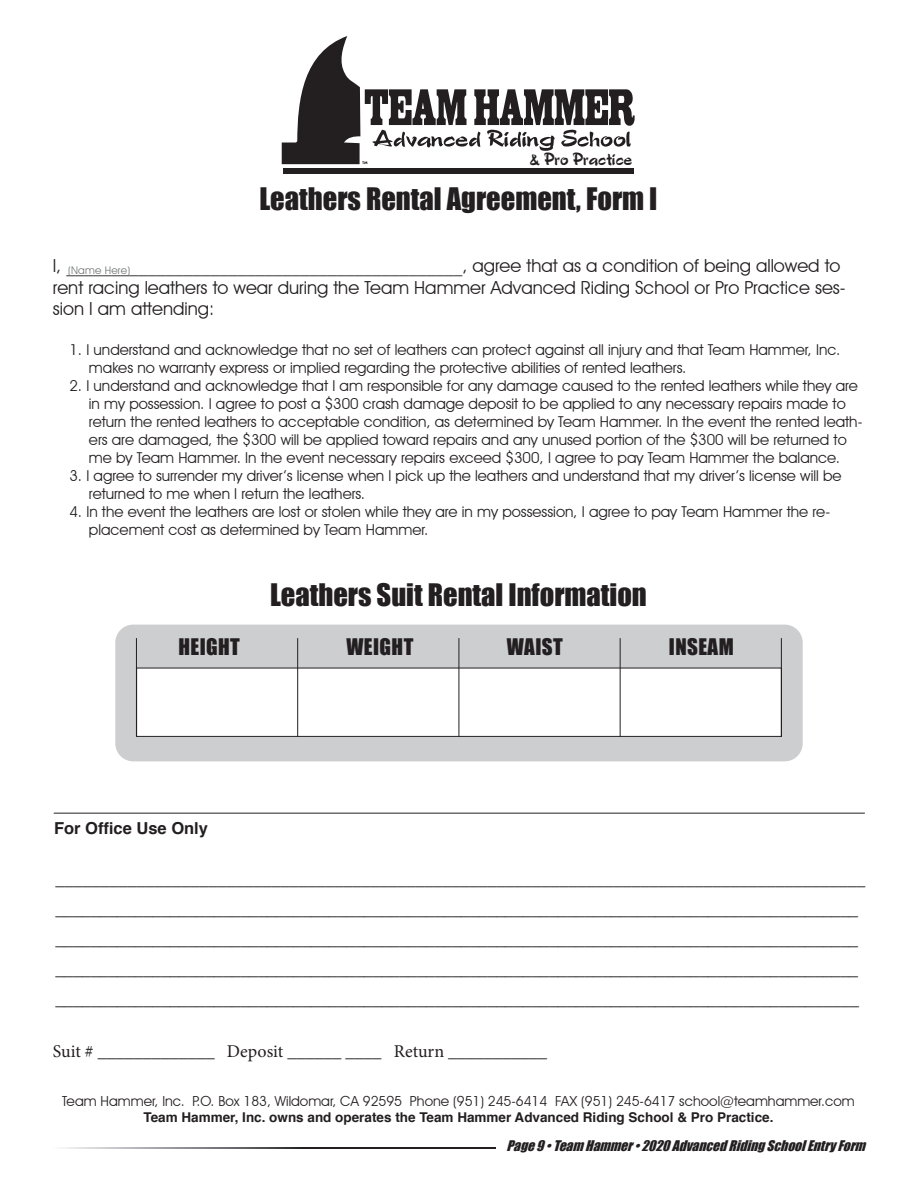
<style>
.page{position:relative;width:918px;height:1188px;background:#fff}
.page>*{position:absolute;margin:0;border:0;box-sizing:border-box;transform-origin:0 0}
.t1{font:28.5px "Impact";color:#231f20}
.t2{font:21px "Impact";letter-spacing:.02em;color:#231f20}
.t3{font:18px/30px "Minion Pro";color:#231f20}
.t4{font:18px/21.6px "Avant Garde IT Cby BT";color:#231f20}
.t5{font:700 16.5px "Helvetica";color:#231f20}
.t6{font:16.35px "Artifice SSK";color:#231f20}
.t7{font:15px/18px "Avant Garde IT Cby BT";color:#231f20}
.t8{font:13.8px "Avant Garde IT Cby BT";color:#231f20}
.t9{font:700 13.5px "Helvetica";color:#231f20}
.t10{font:italic 13.5px "Impact";color:#231f20}
.t11{font:10.5px "Avant Garde IT Cby BT";letter-spacing:.02em;color:#727477}
</style>
<div class="page">
<img style="left:63px;top:1147px;width:433px;height:2px">
<div style="left:283px;top:169px;width:351px;height:5px;background:#231f20"></div>
<svg style="left:282px;top:36px;width:353px;height:128px"></svg>
<div style="left:115px;top:625px;width:688px;height:136px;background:#cdced0;border-radius:18px"></div>
<div style="left:137px;top:668px;width:644px;height:68px;background:#fff"></div>
<div style="left:136px;top:668px;width:646px;height:69px;border:1px solid #231f20"></div>
<hr style="left:136px;top:638px;width:1px;height:99px;background:#231f20">
<hr style="left:781px;top:638px;width:1px;height:99px;background:#231f20">
<hr style="left:620px;top:638px;width:1px;height:99px;background:#231f20">
<hr style="left:459px;top:638px;width:1px;height:99px;background:#231f20">
<hr style="left:297px;top:638px;width:1px;height:99px;background:#231f20">
<hr style="left:54px;top:813px;width:811px;height:1px;background:#231f20">
<p class="t6" style="left:530px;top:153px;width:104px">&amp; Pro Practice</p>
<h1 class="t1" style="left:259px;top:176px;width:399px">Leathers Rental Agreement, Form I</h1>
<p class="t4" style="left:53px;top:255px;width:794px">I, ____________________________________________, agree that as a condition of being allowed to rent racing leathers to wear during the Team Hammer Advanced Riding School or Pro Practice ses&shy;sion I am attending:</p>
<p class="t7" style="left:89px;top:340px;width:753px;text-indent:-20px">1. I understand and acknowledge that no set of leathers can protect against all injury and that Team Hammer, Inc. makes no warranty express or implied regarding the protective abilities of rented leathers.</p>
<p class="t7" style="left:89px;top:376px;width:775px;text-indent:-20px">2. I understand and acknowledge that I am responsible for any damage caused to the rented leathers while they are in my possession. I agree to post a $300 crash damage deposit to be applied to any necessary repairs made to return the rented leathers to acceptable condition, as determined by Team Hammer. In the event the rented leath&shy;ers are damaged, the $300 will be applied toward repairs and any unused portion of the $300 will be returned to me by Team Hammer. In the event necessary repairs exceed $300, I agree to pay Team Hammer the balance.</p>
<p class="t7" style="left:89px;top:466px;width:754px;text-indent:-20px">3. I agree to surrender my driver’s license when I pick up the leathers and understand that my driver’s license will be returned to me when I return the leathers.</p>
<p class="t7" style="left:89px;top:502px;width:743px;text-indent:-20px">4. In the event the leathers are lost or stolen while they are in my possession, I agree to pay Team Hammer the re&shy;placement cost as determined by Team Hammer.</p>
<p class="t11" style="left:68px;top:264px;width:64px">(Name Here)</p>
<h1 class="t1" style="left:270px;top:573px;width:378px">Leathers Suit Rental Information</h1>
<h2 class="t2" style="left:178px;top:630px;width:63px">HEIGHT</h2>
<h2 class="t2" style="left:346px;top:630px;width:68px">WEIGHT</h2>
<h2 class="t2" style="left:507px;top:630px;width:57px">WAIST</h2>
<h2 class="t2" style="left:669px;top:630px;width:66px">INSEAM</h2>
<p class="t5" style="left:54px;top:815px;width:156px">For Office Use Only</p>
<p class="t3" style="left:56px;top:864px;width:811px">__________________________________________________________________________________________ ___________________________________________________________________________________________ ___________________________________________________________________________________________ ___________________________________________________________________________________________ ___________________________________________________________________________________________</p>
<p class="t3" style="left:53px;top:1036px;width:496px">Suit # _____________ Deposit ______ ____ Return ___________</p>
<p class="t8" style="left:62px;top:1092px;width:794px">Team Hammer, Inc. P.O. Box 183, Wildomar, CA 92595 Phone (951) 245-6414 FAX (951) 245-6417 school@teamhammer.com</p>
<p class="t9" style="left:143px;top:1106px;width:631px">Team Hammer, Inc. owns and operates the Team Hammer Advanced Riding School &amp; Pro Practice.</p>
<p class="t10" style="left:506px;top:1135px;width:366px">Page9•Team Hammer•2020AdvancedRidingSchoolEntryForm</p>
</div>
